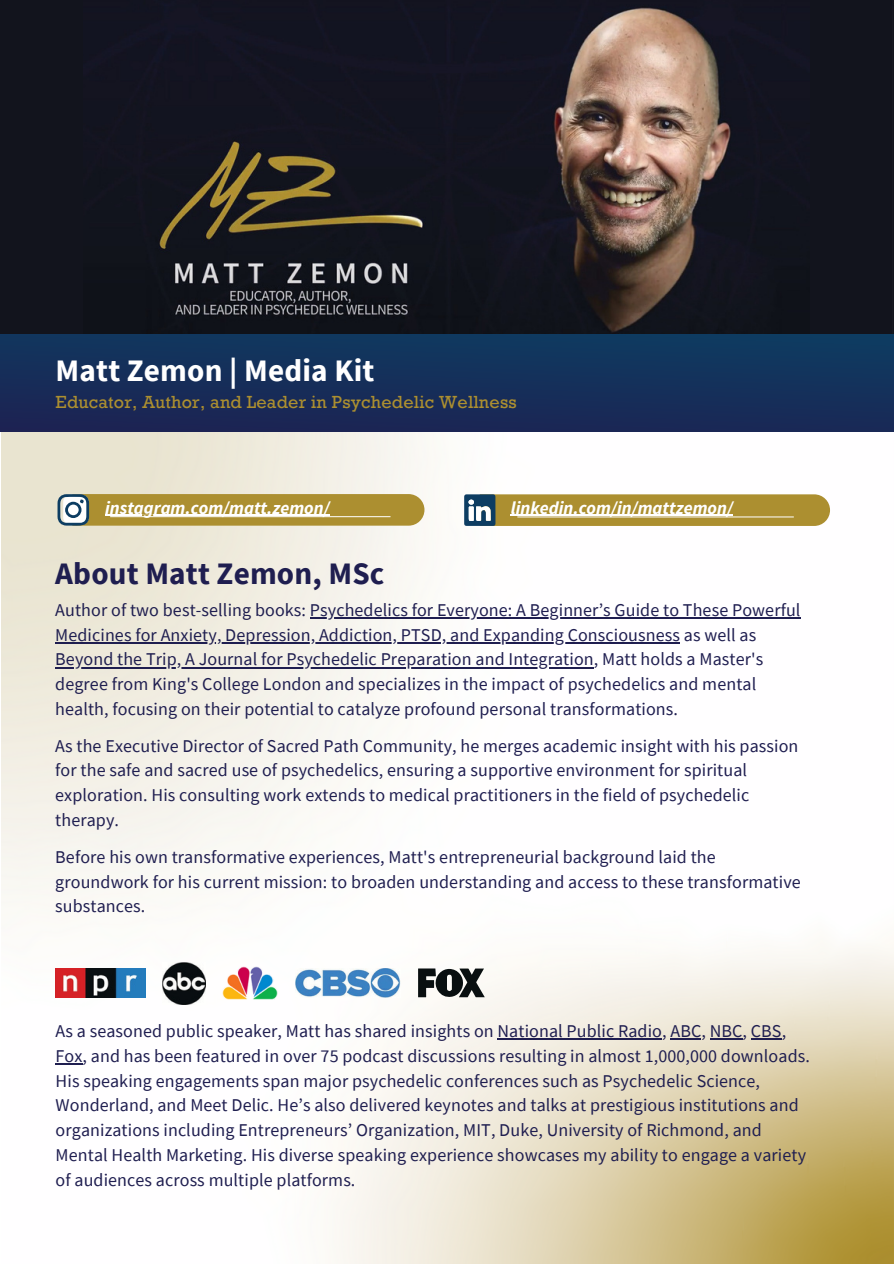
<style>
.page{position:relative;width:894px;height:1264px;background:#fff}
.page>*{position:absolute;margin:0;border:0;box-sizing:border-box;transform-origin:0 0}
.t1{font:700 31.2px "Source Sans Pro";letter-spacing:.005em;color:#1f1e50}
.t2{font:700 31.2px "Source Sans Pro";letter-spacing:.005em;color:#fff}
.t3{font:18px/24.8px "Source Sans Pro";letter-spacing:.005em;color:#1f1e50}
.t4{font:italic 700 18px "Source Sans Pro";color:#fff}
.t5{font:18px "Rockwell Std";letter-spacing:.01em;color:#ac8f30}
</style>
<div class="page">
<div style="left:0;top:0;width:893px;height:334px;background:#12141d"></div>
<img style="left:1px;top:431px;width:892px;height:832px">
<img style="left:83px;top:0;width:726px;height:334px">
<svg style="left:57px;top:494px;width:367px;height:31px;background:#ae9747"></svg>
<svg style="left:464px;top:494px;width:365px;height:32px;background:#a99345"></svg>
<div style="left:0;top:334px;width:893px;height:97px;background:#152f5a"></div>
<img style="left:55px;top:968px;width:90px;height:29px">
<img style="left:163px;top:962px;width:42px;height:42px">
<img style="left:222px;top:966px;width:55px;height:33px">
<img style="left:296px;top:968px;width:104px;height:29px">
<svg style="left:418px;top:968px;width:66px;height:29px"></svg>
<hr style="left:105px;top:515px;width:225px;height:1px;background:#fff">
<hr style="left:510px;top:515px;width:222px;height:1px;background:#fff">
<hr style="left:310px;top:617px;width:490px;height:2px;background:#1f1e50">
<hr style="left:55px;top:642px;width:625px;height:1px;background:#1f1e50">
<hr style="left:55px;top:667px;width:538px;height:1px;background:#1f1e50">
<hr style="left:497px;top:1038px;width:165px;height:1px;background:#1f1e50">
<hr style="left:670px;top:1038px;width:31px;height:1px;background:#1f1e50">
<hr style="left:709px;top:1038px;width:33px;height:1px;background:#1f1e50">
<hr style="left:750px;top:1038px;width:31px;height:1px;background:#1f1e50">
<hr style="left:56px;top:1062px;width:27px;height:2px;background:#1f1e50">
<p class="t2" style="left:56px;top:350px;width:320px">Matt Zemon | Media Kit</p>
<h2 class="t5" style="left:56px;top:395px;width:462px">Educator, Author, and Leader in Psychedelic Wellness</h2>
<h1 class="t4" style="left:105px;top:496px;width:226px">instagram.com/matt.zemon/</h1>
<p class="t4" style="left:510px;top:496px;width:224px">linkedin.com/in/mattzemon/</p>
<p class="t1" style="left:55px;top:553px;width:330px">About Matt Zemon, MSc</p>
<p class="t3" style="left:55px;top:597px;width:746px">Author of two best-selling books: Psychedelics for Everyone: A Beginner’s Guide to These Powerful</p>
<p class="t3" style="left:55px;top:622px;width:702px">Medicines for Anxiety, Depression, Addiction, PTSD, and Expanding Consciousness as well as</p>
<p class="t3" style="left:55px;top:646px;width:709px">Beyond the Trip, A Journal for Psychedelic Preparation and Integration, Matt holds a Master's degree from King's College London and specializes in the impact of psychedelics and mental health, focusing on their potential to catalyze profound personal transformations.</p>
<p class="t3" style="left:55px;top:733px;width:744px">As the Executive Director of Sacred Path Community, he merges academic insight with his passion for the safe and sacred use of psychedelics, ensuring a supportive environment for spiritual exploration. His consulting work extends to medical practitioners in the field of psychedelic therapy.</p>
<p class="t3" style="left:55px;top:844px;width:746px">Before his own transformative experiences, Matt's entrepreneurial background laid the groundwork for his current mission: to broaden understanding and access to these transformative substances.</p>
<p class="t3" style="left:56px;top:1018px;width:755px">As a seasoned public speaker, Matt has shared insights on National Public Radio, ABC, NBC, CBS, Fox, and has been featured in over 75 podcast discussions resulting in almost 1,000,000 downloads.<br>His speaking engagements span major psychedelic conferences such as Psychedelic Science, Wonderland, and Meet Delic. He’s also delivered keynotes and talks at prestigious institutions and organizations including Entrepreneurs’ Organization, MIT, Duke, University of Richmond, and Mental Health Marketing. His diverse speaking experience showcases my ability to engage a variety of audiences across multiple platforms.</p>
</div>
